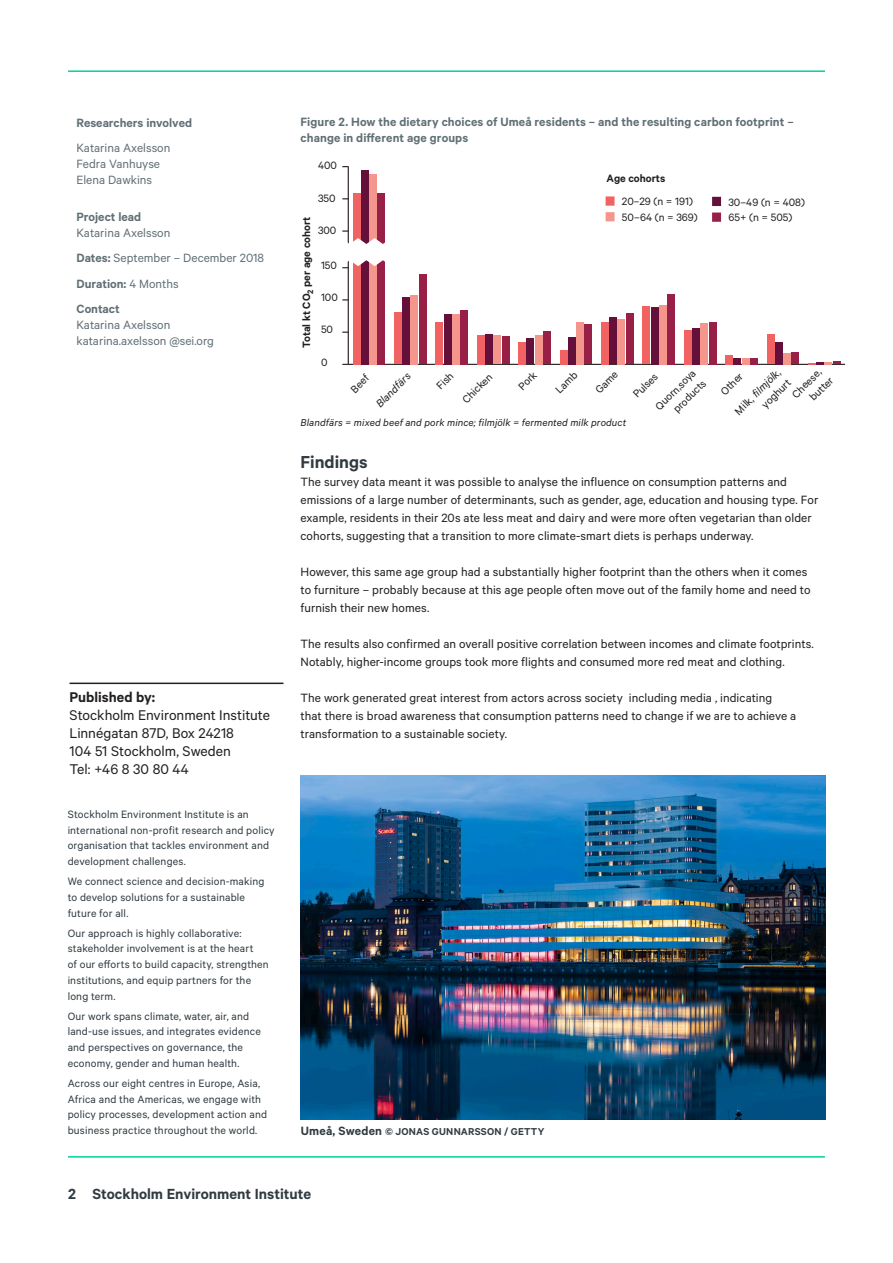
<style>
.page{position:relative;width:893px;height:1263px;background:#fff}
.page>*{position:absolute;margin:0;border:0;box-sizing:border-box;transform-origin:0 0}
.SR_Heading_level_2{font:600 19.5px "Calibre";color:#303b41}
.t1{font:600 16.5px "Calibre";color:#303b41}
.Imprint{font:15.9px/18px "Calibre";color:#231f20}
.Imprint_topic{font:600 15.9px "Calibre";color:#231f20}
.Body_text{font:13.5px/18px "Calibre";letter-spacing:.005em;color:#231f20}
.Graphic_caption{font:600 13.5px/16.2px "Calibre";letter-spacing:.005em;color:#617076}
.t2{font:13.5px/16.2px "Calibre";color:#617076}
.Boilerplate{font:12px/15.8px "Calibre";letter-spacing:.015em;color:#303b41}
.t3{font:12px/14.4px "Calibre";color:#231f20;text-align:right}
.t4{font:600 12px "Calibre";color:#231f20}
.t5{font:italic 12px "Calibre";color:#231f20}
.Source{font:italic 11.25px "Calibre";letter-spacing:.01em;color:#231f20}
.Caption{font:600 11.25px "Calibre";letter-spacing:.025em;color:#303b41}
.s1{font-weight:600}
.s2{font-weight:400}
.s3{font-style:italic}
.s4{font-size:13.5px}
</style>
<div class="page">
<hr style="left:68px;top:70px;width:757px;height:2px;background:#00d29a">
<hr style="left:68px;top:1156px;width:757px;height:1px;background:#00d29a">
<hr style="left:70px;top:683px;width:213px;height:1px;background:#231f20">
<hr style="left:348px;top:364px;width:497px;height:1px;background:#231f20">
<hr style="left:348px;top:167px;width:1px;height:197px;background:#231f20">
<svg style="left:342px;top:230px;width:7px;height:2px"></svg>
<div style="left:712px;top:213px;width:9px;height:9px;background:#981f46;border:2px solid #981f46"></div>
<div style="left:378px;top:193px;width:7px;height:171px;background:#981f46"></div>
<div style="left:419px;top:274px;width:7px;height:90px;background:#981f46"></div>
<div style="left:460px;top:310px;width:8px;height:54px;background:#981f46"></div>
<div style="left:502px;top:336px;width:7px;height:28px;background:#981f46"></div>
<div style="left:543px;top:331px;width:8px;height:33px;background:#981f46"></div>
<div style="left:585px;top:324px;width:7px;height:40px;background:#981f46"></div>
<div style="left:626px;top:314px;width:7px;height:50px;background:#981f46"></div>
<div style="left:667px;top:294px;width:8px;height:70px;background:#981f46"></div>
<div style="left:709px;top:322px;width:7px;height:42px;background:#981f46"></div>
<div style="left:750px;top:358px;width:8px;height:6px;background:#981f46"></div>
<div style="left:792px;top:353px;width:7px;height:11px;background:#981f46"></div>
<div style="left:606px;top:212px;width:8px;height:9px;background:#f5968c;border:2px solid #f5968c"></div>
<div style="left:369px;top:174px;width:8px;height:190px;background:#f5968c"></div>
<div style="left:411px;top:295px;width:7px;height:69px;background:#f5968c"></div>
<div style="left:452px;top:314px;width:8px;height:50px;background:#f5968c"></div>
<div style="left:494px;top:335px;width:7px;height:29px;background:#f5968c"></div>
<div style="left:535px;top:335px;width:7px;height:29px;background:#f5968c"></div>
<div style="left:576px;top:322px;width:8px;height:42px;background:#f5968c"></div>
<div style="left:618px;top:319px;width:7px;height:45px;background:#f5968c"></div>
<div style="left:659px;top:305px;width:8px;height:59px;background:#f5968c"></div>
<div style="left:700px;top:323px;width:8px;height:41px;background:#f5968c"></div>
<div style="left:742px;top:358px;width:7px;height:6px;background:#f5968c"></div>
<div style="left:783px;top:353px;width:8px;height:11px;background:#f5968c"></div>
<div style="left:712px;top:197px;width:9px;height:9px;background:#64103b;border:2px solid #64103b"></div>
<div style="left:361px;top:170px;width:8px;height:194px;background:#64103b"></div>
<div style="left:402px;top:297px;width:8px;height:67px;background:#64103b"></div>
<div style="left:444px;top:314px;width:7px;height:50px;background:#64103b"></div>
<div style="left:485px;top:335px;width:8px;height:29px;background:#64103b"></div>
<div style="left:527px;top:338px;width:7px;height:26px;background:#64103b"></div>
<div style="left:568px;top:337px;width:7px;height:27px;background:#64103b"></div>
<div style="left:609px;top:317px;width:8px;height:47px;background:#64103b"></div>
<div style="left:651px;top:307px;width:7px;height:57px;background:#64103b"></div>
<div style="left:692px;top:328px;width:8px;height:36px;background:#64103b"></div>
<div style="left:734px;top:358px;width:7px;height:6px;background:#64103b"></div>
<div style="left:775px;top:342px;width:7px;height:22px;background:#64103b"></div>
<svg style="left:606px;top:196px;width:8px;height:10px"></svg>
<div style="left:353px;top:193px;width:7px;height:171px;background:#f16362"></div>
<div style="left:394px;top:313px;width:8px;height:51px;background:#f16362"></div>
<div style="left:436px;top:322px;width:7px;height:42px;background:#f16362"></div>
<div style="left:477px;top:335px;width:7px;height:29px;background:#f16362"></div>
<div style="left:518px;top:342px;width:8px;height:22px;background:#f16362"></div>
<div style="left:560px;top:350px;width:7px;height:14px;background:#f16362"></div>
<div style="left:601px;top:322px;width:8px;height:42px;background:#f16362"></div>
<div style="left:643px;top:306px;width:7px;height:58px;background:#f16362"></div>
<div style="left:684px;top:330px;width:7px;height:34px;background:#f16362"></div>
<div style="left:725px;top:355px;width:8px;height:9px;background:#f16362"></div>
<div style="left:767px;top:334px;width:7px;height:30px;background:#f16362"></div>
<svg style="left:808px;top:361px;width:32px;height:3px"></svg>
<svg style="left:342px;top:238px;width:43px;height:30px"></svg>
<img style="left:300px;top:775px;width:525px;height:344px">
<p class="Graphic_caption" style="left:77px;top:114px;width:117px">Researchers involved</p>
<p class="t2" style="left:77px;top:139px;width:95px">Katarina Axelsson<br>Fedra Vanhuyse<br>Elena Dawkins</p>
<p class="Graphic_caption" style="left:77px;top:208px;width:66px">Project lead</p>
<p class="t2" style="left:77px;top:224px;width:95px">Katarina Axelsson</p>
<p class="t2" style="left:77px;top:250px;width:189px"><span class="s1">Dates:</span> September – December 2018</p>
<p class="Graphic_caption" style="left:77px;top:275px;width:104px">Duration: <span class="s2">4 Months</span></p>
<p class="Graphic_caption" style="left:77px;top:300px;width:45px">Contact</p>
<p class="t2" style="left:77px;top:316px;width:95px">Katarina Axelsson</p>
<p class="t2" style="left:77px;top:332px;width:139px">katarina.axelsson @sei.org</p>
<p class="Imprint_topic" style="left:70px;top:688px;width:87px">Published by:</p>
<p class="Imprint" style="left:70px;top:705px;width:202px">Stockholm Environment Institute<br>Linnégatan 87D, Box 24218<br>104 51 Stockholm, Sweden<br>Tel: +46 8 30 80 44</p>
<p class="Boilerplate" style="left:68px;top:806px;width:209px">Stockholm Environment Institute is an international non-profit research and policy organisation that tackles environment and development challenges.</p>
<p class="Boilerplate" style="left:68px;top:873px;width:198px">We connect science and decision-making to develop solutions for a sustainable future for all.</p>
<p class="Boilerplate" style="left:68px;top:924px;width:203px">Our approach is highly collaborative: stakeholder involvement is at the heart<br>of our efforts to build capacity, strengthen institutions, and equip partners for the long term.</p>
<p class="Boilerplate" style="left:68px;top:1007px;width:195px">Our work spans climate, water, air, and land-use issues, and integrates evidence and perspectives on governance, the economy, gender and human health.</p>
<p class="Boilerplate" style="left:68px;top:1075px;width:201px">Across our eight centres in Europe, Asia, Africa and the Americas, we engage with policy processes, development action and business practice throughout the world.</p>
<p class="Graphic_caption" style="left:300px;top:113px;width:495px">Figure 2. How the dietary choices of Umeå residents – and the resulting carbon footprint – change in different age groups</p>
<p class="t3" style="left:318px;top:158px;width:21px">400</p>
<p class="t3" style="left:318px;top:190px;width:19px">350</p>
<p class="t4" style="left:299px;top:348px;width:133px;rotate:-90deg">Total kt CO<sub>2</sub> per age cohort</p>
<p class="t3" style="left:318px;top:223px;width:20px">300</p>
<p class="t3" style="left:321px;top:258px;width:18px">150</p>
<p class="t3" style="left:321px;top:290px;width:18px">100</p>
<p class="t3" style="left:321px;top:322px;width:14px">50</p>
<p class="t3" style="left:321px;top:354px;width:8px">0</p>
<p class="t5" style="left:373px;top:400px;width:46px;rotate:-45deg">Blandfärs</p>
<p class="t3" style="left:347px;top:386px;width:22px;rotate:-45deg">Beef</p>
<p class="t4" style="left:607px;top:171px;width:60px">Age cohorts</p>
<p class="t3" style="left:622px;top:194px;width:73px">20–29 (n = 191)</p>
<p class="t3" style="left:728px;top:194px;width:78px">30–49 (n = 408)</p>
<p class="t3" style="left:622px;top:210px;width:77px">50–64 (n = 369)</p>
<p class="t3" style="left:728px;top:210px;width:65px">65+ (n = 505)</p>
<p class="t3" style="left:515px;top:383px;width:23px;rotate:-45deg">Pork</p>
<p class="t3" style="left:711px;top:387px;width:61px;line-height:24px;text-align:left;text-indent:4px;rotate:-45deg">Other<br>Milk, <span class="s3">filmjölk</span>,</p>
<p class="t3" style="left:552px;top:386px;width:28px;rotate:-45deg">Lamb</p>
<p class="t3" style="left:592px;top:386px;width:28px;rotate:-45deg">Game</p>
<p class="t3" style="left:652px;top:403px;width:54px;rotate:-45deg">Quorn,soya products</p>
<p class="t3" style="left:433px;top:382px;width:21px;rotate:-45deg">Fish</p>
<p class="t3" style="left:459px;top:396px;width:39px;rotate:-45deg">Chicken</p>
<p class="t3" style="left:788px;top:391px;width:41px;rotate:-45deg">Cheese, butter</p>
<p class="t3" style="left:629px;top:390px;width:32px;rotate:-45deg">Pulses</p>
<p class="t3" style="left:758px;top:401px;width:38px;rotate:-45deg">yoghurt</p>
<p class="Source" style="left:300px;top:416px;width:327px">Blandfärs = mixed beef and pork mince; filmjölk = fermented milk product</p>
<p class="SR_Heading_level_2" style="left:300px;top:450px;width:69px">Findings</p>
<p class="Body_text" style="left:300px;top:472px;width:519px">The survey data meant it was possible to analyse the influence on consumption patterns and emissions of a large number of determinants, such as gender, age, education and housing type. For example, residents in their 20s ate less meat and dairy and were more often vegetarian than older cohorts, suggesting that a transition to more climate-smart diets is perhaps underway.</p>
<p class="Body_text" style="left:300px;top:562px;width:511px">However, this same age group had a substantially higher footprint than the others when it comes to furniture – probably because at this age people often move out of the family home and need to furnish their new homes.</p>
<p class="Body_text" style="left:300px;top:634px;width:515px">The results also confirmed an overall positive correlation between incomes and climate footprints.<br>Notably, higher-income groups took more flights and consumed more red meat and clothing.</p>
<p class="Body_text" style="left:300px;top:688px;width:497px">The work generated great interest from actors across society including media , indicating that there is broad awareness that consumption patterns need to change if we are to achieve a transformation to a sustainable society.</p>
<p class="Caption" style="left:301px;top:1124px;width:245px"><span class="s4">Umeå, Sweden</span> © JONAS GUNNARSSON / GETTY</p>
<p class="t1" style="left:68px;top:1184px;width:245px">2 Stockholm Environment Institute</p>
</div>
